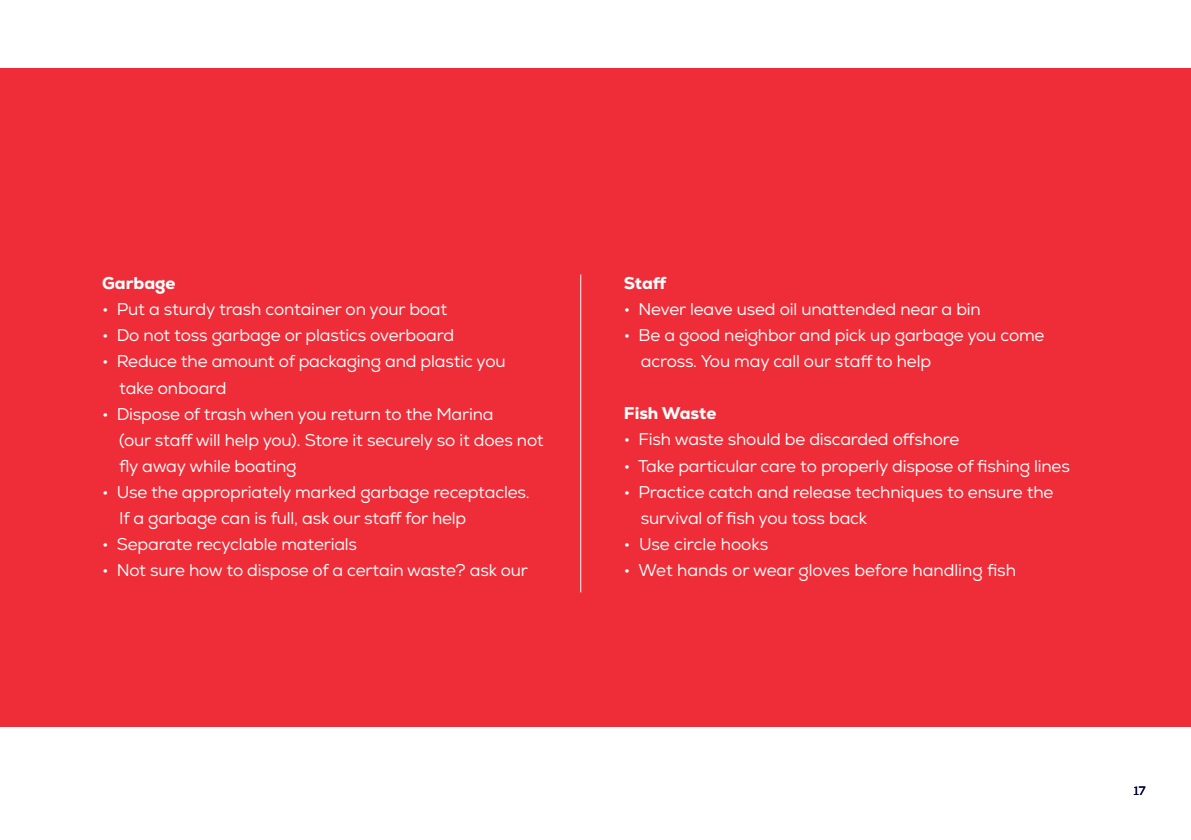
<style>
.page{position:relative;width:1191px;height:840px;background:#fff}
.page>*{position:absolute;margin:0;border:0;box-sizing:border-box;transform-origin:0 0}
.t1{font:17px/26px "Nexa";letter-spacing:-.01em;color:#fff}
.t2{font:800 17px "Nexa";color:#fff}
.t3{font:12px "Nexa";color:#00053e}
</style>
<div class="page">
<div style="left:0;top:68px;width:1191px;height:658px;background:#ee2d38"></div>
<hr style="left:580px;top:274px;width:1px;height:318px;background:#fff">
<p class="t2" style="left:102px;top:272px;width:75px">Garbage</p>
<p class="t1" style="left:102px;top:296px;width:347px">• Put a sturdy trash container on your boat</p>
<p class="t1" style="left:102px;top:322px;width:353px">• Do not toss garbage or plastics overboard</p>
<p class="t1" style="left:119px;top:348px;width:388px;text-indent:-17px">• Reduce the amount of packaging and plastic you take onboard</p>
<p class="t1" style="left:119px;top:400px;width:426px;text-indent:-17px">• Dispose of trash when you return to the Marina<br>(our staff will help you). Store it securely so it does not fly away while boating</p>
<p class="t1" style="left:119px;top:478px;width:412px;text-indent:-17px">• Use the appropriately marked garbage receptacles.<br>If a garbage can is full, ask our staff for help</p>
<p class="t1" style="left:102px;top:530px;width:256px">• Separate recyclable materials</p>
<p class="t1" style="left:102px;top:556px;width:427px">• Not sure how to dispose of a certain waste? ask our</p>
<p class="t2" style="left:624px;top:272px;width:45px">Staff</p>
<p class="t1" style="left:624px;top:296px;width:358px">• Never leave used oil unattended near a bin</p>
<p class="t1" style="left:641px;top:322px;width:405px;text-indent:-17px">• Be a good neighbor and pick up garbage you come across. You may call our staff to help</p>
<p class="t2" style="left:624px;top:402px;width:94px">Fish Waste</p>
<p class="t1" style="left:624px;top:426px;width:337px">• Fish waste should be discarded offshore</p>
<p class="t1" style="left:624px;top:452px;width:447px">• Take particular care to properly dispose of fishing lines</p>
<p class="t1" style="left:641px;top:478px;width:414px;text-indent:-17px">• Practice catch and release techniques to ensure the survival of fish you toss back</p>
<p class="t1" style="left:624px;top:530px;width:146px">• Use circle hooks</p>
<p class="t1" style="left:624px;top:556px;width:394px">• Wet hands or wear gloves before handling fish</p>
<p class="t3" style="left:1133px;top:782px;width:13px">17</p>
</div>
